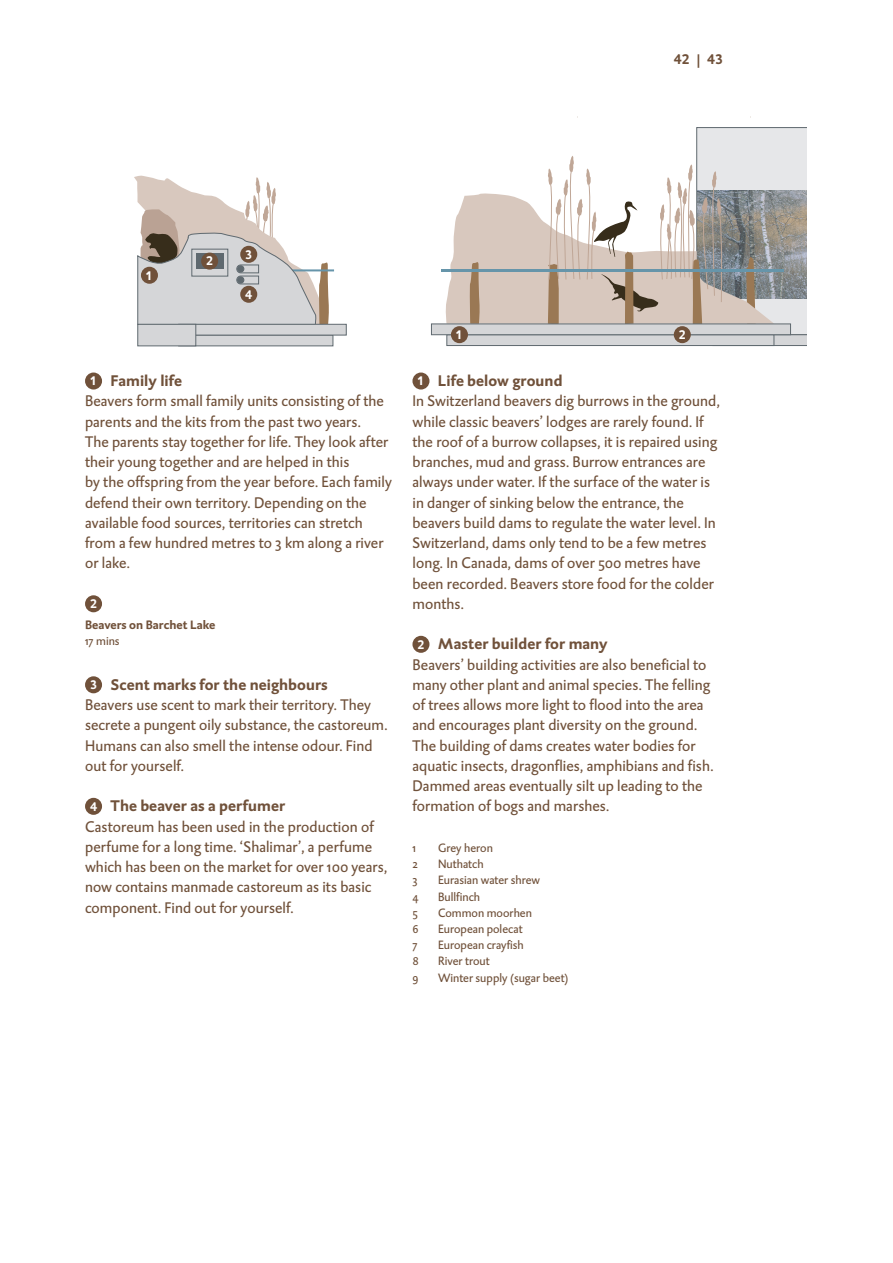
<style>
.page{position:relative;width:893px;height:1263px;background:#fff}
.page>*{position:absolute;margin:0;border:0;box-sizing:border-box;transform-origin:0 0}
.t1{font:15.75px/20.2px "DTL Caspari ST";letter-spacing:.005em;color:#70513a}
.t2{font:700 14.25px "DTL Caspari T";color:#70513a}
.t3{font:700 12.75px "DTL Caspari T";color:#fff}
.t4{font:12.3px "DTL Caspari ST";color:#70513a}
.t5{font:700 12.3px "DTL Caspari ST";color:#70513a}
.s1{font-family:"DTL Caspari ST"}
.s2{font-family:"DTL Caspari T";font-weight:700;font-size:12.75px;color:#fff}
.s3{font-weight:700}
</style>
<div class="page">
<div style="left:85px;top:372px;width:17px;height:17px;background:#70513a;border-radius:50%"></div>
<div style="left:85px;top:595px;width:17px;height:17px;background:#70513a;border-radius:50%"></div>
<div style="left:85px;top:676px;width:17px;height:17px;background:#70513a;border-radius:50%"></div>
<div style="left:85px;top:798px;width:17px;height:17px;background:#70513a;border-radius:50%"></div>
<div style="left:412px;top:372px;width:17px;height:17px;background:#70513a;border-radius:50%"></div>
<div style="left:412px;top:636px;width:17px;height:17px;background:#70513a;border-radius:50%"></div>
<div style="left:178px;top:335px;width:155px;height:11px;background:#d5d6d8;border:1px solid #5f696f"></div>
<div style="left:178px;top:324px;width:169px;height:11px;background:#d5d6d8"></div>
<div style="left:137px;top:324px;width:59px;height:22px;background:#d5d6d8;border:1px solid #5f696f"></div>
<svg style="left:134px;top:175px;width:200px;height:152px"></svg>
<div style="left:237px;top:277px;width:7px;height:6px;border:1px solid #5f696f;border-radius:50%"></div>
<div style="left:141px;top:267px;width:17px;height:17px;background:#70513a;border-radius:50%"></div>
<div style="left:201px;top:253px;width:17px;height:17px;background:#70513a;border-radius:50%"></div>
<div style="left:240px;top:246px;width:17px;height:17px;background:#70513a;border-radius:50%"></div>
<div style="left:240px;top:286px;width:17px;height:17px;background:#70513a;border-radius:50%"></div>
<div style="left:696px;top:127px;width:113px;height:208px;background:#e6e7e9;border:1px solid #5f696f"></div>
<img style="left:774px;top:191px;width:34px;height:108px">
<div style="left:713px;top:334px;width:96px;height:12px;background:#d5d6d8;border:1px solid #5f696f"></div>
<div style="left:447px;top:334px;width:327px;height:12px;background:#d5d6d8;border:1px solid #5f696f"></div>
<div style="left:431px;top:324px;width:360px;height:11px;background:#d5d6d8;border:1px solid #5f696f"></div>
<svg style="left:445px;top:155px;width:329px;height:170px"></svg>
<hr style="left:441px;top:269px;width:342px;height:2px;background:#6695aa">
<hr style="left:808px;top:124px;width:3px;height:227px;background:#fff">
<div style="left:451px;top:326px;width:17px;height:17px;background:#70513a;border-radius:50%"></div>
<div style="left:674px;top:326px;width:17px;height:17px;background:#70513a;border-radius:50%"></div>
<p class="t2" style="left:674px;top:49px;width:50px">42 <span class="s1">|</span> 43</p>
<p class="t3" style="left:146px;top:267px;width:9px">1</p>
<p class="t3" style="left:206px;top:253px;width:9px">2</p>
<p class="t3" style="left:245px;top:246px;width:9px">3</p>
<p class="t3" style="left:245px;top:286px;width:9px">4</p>
<p class="t1" style="left:85px;top:371px;width:308px;text-indent:5px"><span class="s2">1</span> <span class="s3">Family life<br></span>Beavers form small family units consisting of the parents and the kits from the past two years.<br>The parents stay together for life. They look after their young together and are helped in this<br>by the offspring from the year before. Each family defend their own territory. Depending on the available food sources, territories can stretch from a few hundred metres to 3 km along a river or lake.</p>
<p class="t3" style="left:90px;top:595px;width:9px">2</p>
<p class="t5" style="left:85px;top:617px;width:132px">Beavers on Barchet Lake</p>
<p class="t4" style="left:85px;top:634px;width:36px">17 mins</p>
<p class="t1" style="left:85px;top:674px;width:304px;text-indent:5px"><span class="s2">3</span> <span class="s3">Scent marks for the neighbours<br></span>Beavers use scent to mark their territory. They secrete a pungent oily substance, the castoreum.<br>Humans can also smell the intense odour. Find out for yourself.</p>
<p class="t1" style="left:85px;top:796px;width:304px;text-indent:5px"><span class="s2">4</span> <span class="s3">The beaver as a perfumer<br></span>Castoreum has been used in the production of perfume for a long time. ‘Shalimar’, a perfume which has been on the market for over 100 years, now contains manmade castoreum as its basic component. Find out for yourself.</p>
<p class="t3" style="left:456px;top:326px;width:9px">1</p>
<p class="t3" style="left:679px;top:326px;width:9px">2</p>
<p class="t1" style="left:412px;top:371px;width:309px;text-indent:5px"><span class="s2">1</span> <span class="s3">Life below ground<br></span>In Switzerland beavers dig burrows in the ground, while classic beavers’ lodges are rarely found. If the roof of a burrow collapses, it is repaired using branches, mud and grass. Burrow entrances are always under water. If the surface of the water is in danger of sinking below the entrance, the beavers build dams to regulate the water level. In Switzerland, dams only tend to be a few metres long. In Canada, dams of over 500 metres have been recorded. Beavers store food for the colder months.</p>
<p class="t1" style="left:412px;top:634px;width:302px;text-indent:5px"><span class="s2">2</span> <span class="s3">Master builder for many<br></span>Beavers’ building activities are also beneficial to many other plant and animal species. The felling of trees allows more light to flood into the area and encourages plant diversity on the ground.<br>The building of dams creates water bodies for aquatic insects, dragonflies, amphibians and fish.<br>Dammed areas eventually silt up leading to the formation of bogs and marshes.</p>
<p class="t4" style="left:412px;top:840px;width:5px">1</p>
<p class="t4" style="left:438px;top:840px;width:57px">Grey heron</p>
<p class="t4" style="left:412px;top:856px;width:7px">2</p>
<p class="t4" style="left:438px;top:856px;width:47px">Nuthatch</p>
<p class="t4" style="left:412px;top:873px;width:7px">3</p>
<p class="t4" style="left:438px;top:873px;width:104px">Eurasian water shrew</p>
<p class="t4" style="left:412px;top:889px;width:8px">4</p>
<p class="t4" style="left:438px;top:889px;width:44px">Bullfinch</p>
<p class="t4" style="left:412px;top:905px;width:7px">5</p>
<p class="t4" style="left:438px;top:905px;width:96px">Common moorhen</p>
<p class="t4" style="left:412px;top:921px;width:8px">6</p>
<p class="t4" style="left:438px;top:921px;width:86px">European polecat</p>
<p class="t4" style="left:412px;top:937px;width:7px">7</p>
<p class="t4" style="left:438px;top:937px;width:87px">European crayfish</p>
<p class="t4" style="left:412px;top:954px;width:8px">8</p>
<p class="t4" style="left:438px;top:954px;width:53px">River trout</p>
<p class="t4" style="left:412px;top:970px;width:8px">9</p>
<p class="t4" style="left:438px;top:970px;width:132px">Winter supply (sugar beet)</p>
</div>
